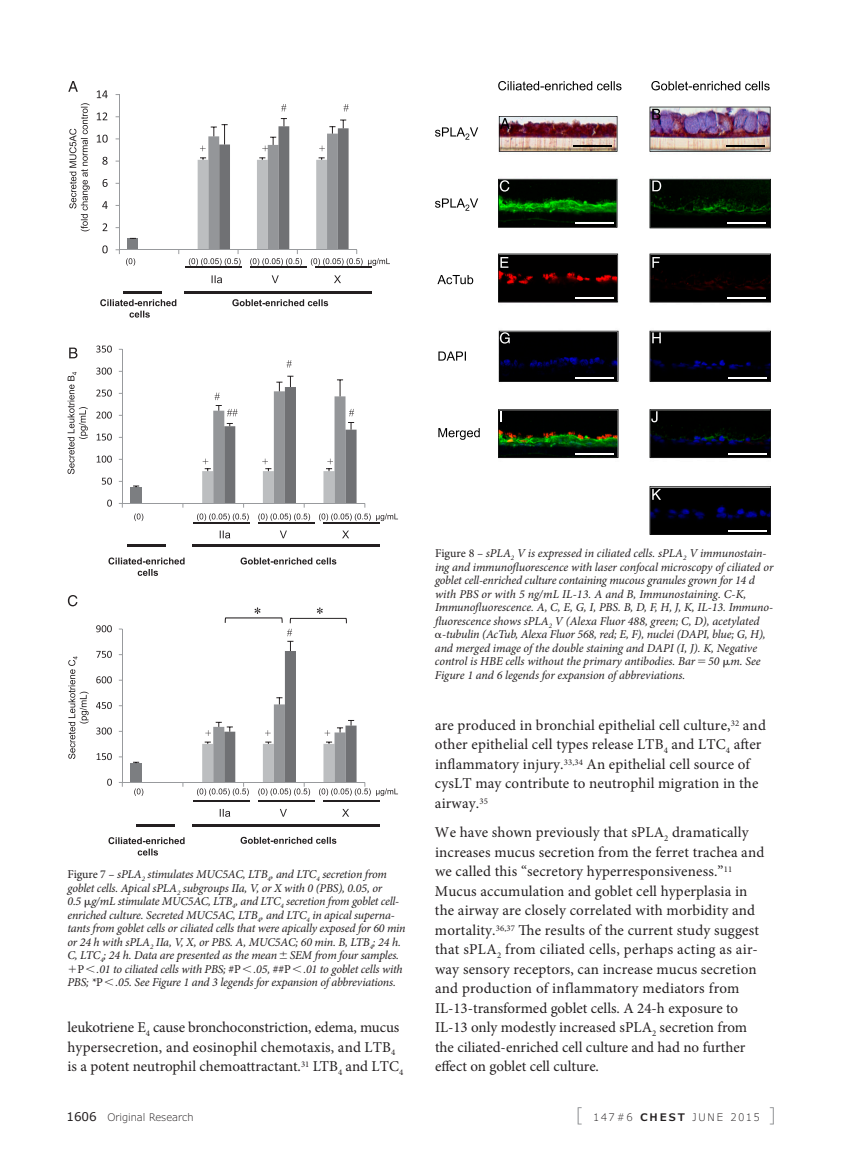
<style>
.page{position:relative;width:864px;height:1161px;background:#fff}
.page>*{position:absolute;margin:0;border:0;box-sizing:border-box;transform-origin:0 0}
.t1{font:15px/19.5px "Minion Pro";letter-spacing:.01em;color:#231f20}
.t2{font:italic 12px/13.5px "Minion Pro";letter-spacing:-.015em;color:#231f20}
.t3{font:300 10.5px "Verdana Pro";color:#231f20}
.t4{font:300 10.5px "Verdana Pro";letter-spacing:.18em;color:#231f20}
.s1{font-style:normal}
.s2{font-family:"Universal Greekwith Math Pi";font-style:normal}
.s3{font-family:"Mathematical Pi One";font-style:normal}
.s4{font-family:"Verdana";font-weight:400;font-size:12px}
.s5{font-size:18px;color:#808285}
.s6{font-weight:600}
</style>
<div class="page">
<svg style="left:69px;top:103px;width:21px;height:128px"></svg>
<svg style="left:232px;top:299px;width:96px;height:7px"></svg>
<hr style="left:185px;top:291px;width:187px;height:2px;background:#231f20">
<hr style="left:123px;top:291px;width:38px;height:2px;background:#231f20">
<svg style="left:100px;top:299px;width:76px;height:19px"></svg>
<svg style="left:212px;top:275px;width:129px;height:8px"></svg>
<svg style="left:68px;top:372px;width:20px;height:102px"></svg>
<svg style="left:68px;top:656px;width:21px;height:103px"></svg>
<hr style="left:119px;top:95px;width:1px;height:155px;background:#989a9d">
<hr style="left:119px;top:249px;width:238px;height:1px;background:#989a9d">
<svg style="left:102px;top:245px;width:6px;height:8px"></svg>
<svg style="left:103px;top:223px;width:4px;height:8px"></svg>
<svg style="left:102px;top:201px;width:6px;height:8px"></svg>
<svg style="left:103px;top:179px;width:5px;height:8px"></svg>
<svg style="left:102px;top:157px;width:6px;height:8px"></svg>
<svg style="left:97px;top:135px;width:11px;height:8px"></svg>
<svg style="left:97px;top:112px;width:10px;height:8px"></svg>
<svg style="left:97px;top:90px;width:11px;height:8px"></svg>
<div style="left:131px;top:763px;width:11px;height:19px;background:#7c7e81"></div>
<hr style="left:122px;top:629px;width:1px;height:153px;background:#989a9d">
<hr style="left:122px;top:782px;width:243px;height:1px;background:#989a9d">
<svg style="left:107px;top:779px;width:5px;height:7px"></svg>
<svg style="left:97px;top:753px;width:15px;height:7px"></svg>
<svg style="left:96px;top:728px;width:16px;height:7px"></svg>
<svg style="left:96px;top:702px;width:16px;height:7px"></svg>
<svg style="left:96px;top:676px;width:16px;height:7px"></svg>
<svg style="left:96px;top:651px;width:16px;height:7px"></svg>
<svg style="left:96px;top:625px;width:16px;height:7px"></svg>
<div style="left:131px;top:487px;width:11px;height:16px;background:#7c7e81"></div>
<hr style="left:122px;top:349px;width:1px;height:154px;background:#989a9d">
<hr style="left:122px;top:503px;width:243px;height:1px;background:#989a9d">
<svg style="left:107px;top:500px;width:5px;height:7px"></svg>
<svg style="left:102px;top:478px;width:10px;height:7px"></svg>
<svg style="left:97px;top:456px;width:15px;height:7px"></svg>
<svg style="left:97px;top:434px;width:15px;height:7px"></svg>
<svg style="left:96px;top:412px;width:16px;height:7px"></svg>
<svg style="left:96px;top:390px;width:16px;height:7px"></svg>
<svg style="left:96px;top:368px;width:16px;height:7px"></svg>
<svg style="left:96px;top:346px;width:16px;height:7px"></svg>
<svg style="left:281px;top:104px;width:68px;height:7px"></svg>
<svg style="left:126px;top:118px;width:264px;height:148px"></svg>
<hr style="left:185px;top:266px;width:56px;height:1px;background:#231f20">
<hr style="left:250px;top:266px;width:57px;height:1px;background:#231f20">
<hr style="left:315px;top:266px;width:57px;height:1px;background:#231f20">
<svg style="left:287px;top:360px;width:5px;height:8px"></svg>
<svg style="left:133px;top:376px;width:265px;height:145px"></svg>
<hr style="left:193px;top:522px;width:57px;height:1px;background:#231f20">
<hr style="left:258px;top:522px;width:57px;height:1px;background:#231f20">
<hr style="left:323px;top:522px;width:57px;height:1px;background:#231f20">
<svg style="left:241px;top:557px;width:95px;height:8px"></svg>
<hr style="left:193px;top:545px;width:187px;height:2px;background:#231f20">
<hr style="left:128px;top:545px;width:38px;height:2px;background:#231f20">
<svg style="left:108px;top:557px;width:77px;height:19px"></svg>
<svg style="left:220px;top:531px;width:129px;height:7px"></svg>
<svg style="left:225px;top:607px;width:122px;height:16px"></svg>
<svg style="left:133px;top:629px;width:265px;height:167px"></svg>
<hr style="left:193px;top:801px;width:57px;height:1px;background:#231f20">
<hr style="left:258px;top:801px;width:57px;height:1px;background:#231f20">
<hr style="left:323px;top:801px;width:57px;height:1px;background:#231f20">
<svg style="left:241px;top:837px;width:95px;height:7px"></svg>
<hr style="left:136px;top:824px;width:38px;height:2px;background:#231f20">
<svg style="left:108px;top:837px;width:77px;height:19px"></svg>
<svg style="left:220px;top:809px;width:129px;height:8px"></svg>
<hr style="left:193px;top:825px;width:187px;height:2px;background:#231f20">
<svg style="left:68px;top:81px;width:10px;height:11px"></svg>
<svg style="left:69px;top:348px;width:8px;height:10px"></svg>
<svg style="left:68px;top:595px;width:9px;height:11px"></svg>
<img style="left:499px;top:107px;width:272px;height:427px">
<svg style="left:651px;top:81px;width:119px;height:9px"></svg>
<svg style="left:498px;top:81px;width:124px;height:9px"></svg>
<svg style="left:435px;top:198px;width:43px;height:13px"></svg>
<svg style="left:437px;top:275px;width:36px;height:9px"></svg>
<svg style="left:438px;top:352px;width:28px;height:9px"></svg>
<svg style="left:438px;top:428px;width:42px;height:12px"></svg>
<svg style="left:435px;top:127px;width:43px;height:13px"></svg>
<img style="left:499px;top:116px;width:118px;height:36px">
<svg style="left:498px;top:179px;width:119px;height:49px;background:#082908"></svg>
<img style="left:650px;top:107px;width:121px;height:45px">
<svg style="left:650px;top:179px;width:121px;height:49px;background:#071407"></svg>
<svg style="left:498px;top:254px;width:120px;height:48px;background:#170808"></svg>
<svg style="left:650px;top:254px;width:121px;height:48px;background:#0a0707"></svg>
<svg style="left:499px;top:331px;width:119px;height:51px;background:#090912"></svg>
<svg style="left:650px;top:331px;width:121px;height:51px;background:#08080d"></svg>
<svg style="left:498px;top:409px;width:120px;height:49px;background:#101f0b"></svg>
<svg style="left:650px;top:409px;width:121px;height:49px;background:#080a0e"></svg>
<svg style="left:650px;top:486px;width:121px;height:49px;background:#0a0a13"></svg>
<p class="t2" style="left:67px;top:868px;width:340px"><span class="s1">Figure 7</span> – sPLA <sub>2</sub> stimulates MUC5AC, LTB <sub>4</sub> , and LTC <sub>4</sub> secretion from goblet cells. Apical sPLA <sub>2</sub> subgroups IIa, V, or X with 0 (PBS), 0.05, or<br>0.5 <span class="s2">M</span> g/mL stimulate MUC5AC, LTB <sub>4</sub> , and LTC <sub>4</sub> secretion from goblet cell&shy;enriched culture. Secreted MUC5AC, LTB <sub>4</sub> , and LTC <sub>4</sub> in apical superna&shy;tants from goblet cells or ciliated cells that were apically exposed for 60 min or 24 h with sPLA <sub>2</sub> IIa, V, X, or PBS. A, MUC5AC; 60 min. B, LTB <sub>4</sub> ; 24 h.<br>C, LTC <sub>4</sub> ; 24 h. Data are presented as the mean <span class="s3">-</span> SEM from four samples.<br><span class="s2">1</span> <span class="s1">P</span> <span class="s2">,</span> .01 to ciliated cells with PBS; <span class="s1"># P</span> <span class="s2">,</span> .05, <span class="s1">## P</span> <span class="s2">,</span> .01 to goblet cells with PBS; * <span class="s1">P</span> <span class="s2">,</span> .05. See Figure 1 and 3 legends for expansion of abbreviations.</p>
<p class="t1" style="left:67px;top:1019px;width:337px">leukotriene E <sub>4</sub> cause bronchoconstriction, edema, mucus hypersecretion, and eosinophil chemotaxis, and LTB <sub>4 </sub>is a potent neutrophil chemoattractant. <sup>31</sup> LTB <sub>4</sub> and LTC <sub>4</sub></p>
<p class="t2" style="left:435px;top:548px;width:340px"><span class="s1">Figure 8</span> – sPLA <sub>2</sub> V is expressed in ciliated cells. sPLA <sub>2</sub> V immunostain&shy;ing and immunofluorescence with laser confocal microscopy of ciliated or goblet cell-enriched culture containing mucous granules grown for 14 d with PBS or with 5 ng/mL IL-13. A and B, Immunostaining. C-K, Immunofluorescence. A, C, E, G, I, PBS. B, D, F, H, J, K, IL-13. Immuno&shy;fluorescence shows sPLA <sub>2</sub> V (Alexa Fluor 488, green; C, D), acetylated<br><span class="s2">A</span> -tubulin (AcTub, Alexa Fluor 568, red; E, F), nuclei (DAPI, blue; G, H), and merged image of the double staining and DAPI (I, J). K, Negative control is HBE cells without the primary antibodies. Bar <span class="s2">5</span> 50 <span class="s2">M</span> m. See Figure 1 and 6 legends for expansion of abbreviations.</p>
<p class="t1" style="left:435px;top:717px;width:332px">are produced in bronchial epithelial cell culture, <sup>32</sup> and other epithelial cell types release LTB <sub>4</sub> and LTC <sub>4</sub> after inflammatory injury. <sup>33,34</sup> An epithelial cell source of cysLT may contribute to neutrophil migration in the airway. <sup>35</sup></p>
<p class="t1" style="left:435px;top:824px;width:331px">We have shown previously that sPLA <sub>2</sub> dramatically increases mucus secretion from the ferret trachea and we called this “secretory hyperresponsiveness.” <sup>11<br></sup>Mucus accumulation and goblet cell hyperplasia in the airway are closely correlated with morbidity and mortality. <sup>36,37</sup> The results of the current study suggest that sPLA <sub>2</sub> from ciliated cells, perhaps acting as air&shy;way sensory receptors, can increase mucus secretion and production of inflammatory mediators from IL-13-transformed goblet cells. A 24-h exposure to IL-13 only modestly increased sPLA <sub>2</sub> secretion from the ciliated-enriched cell culture and had no further effect on goblet cell culture.</p>
<p class="t3" style="left:66px;top:1112px;width:129px"><span class="s4">1606</span> Original Research</p>
<p class="t4" style="left:576px;top:1112px;width:202px"><span class="s5">[</span> 147 # 6 <span class="s6">CHEST</span> JUNE 2015 <span class="s5">]</span></p>
</div>
